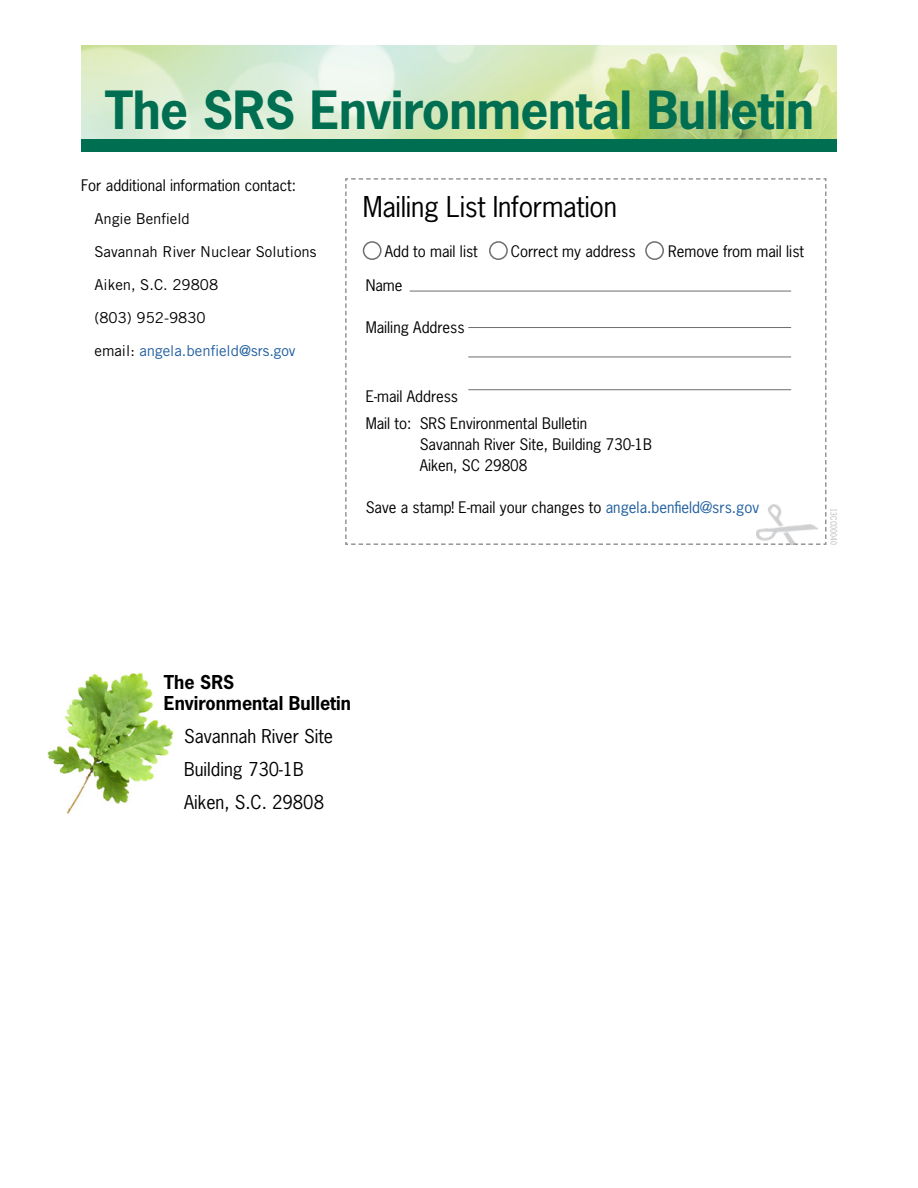
<style>
.page{position:relative;width:918px;height:1188px;background:#fff}
.page>*{position:absolute;margin:0;border:0;box-sizing:border-box;transform-origin:0 0}
.t1{font:700 49.5px "News Gothic Std";letter-spacing:-.01em;color:#006f51}
.t2{font:27px "News Gothic Std";letter-spacing:-.01em;color:#000}
.t3{font:18px/33px "News Gothic Std";color:#000}
.t4{font:700 18px/21px "News Gothic Std";color:#000}
.t5{font:15px/27.3px "News Gothic Std";color:#000}
.t6{font:15px "Trade Gothic LT Std";color:#000}
.t7{font:15px "Trade Gothic LT Std";color:#215e9e}
.t8{font:9px "Trade Gothic LT Std Cn 18";color:#bcbec0}
.s1{color:#000}
.s2{color:#215e9e}
</style>
<div class="page">
<img style="left:81px;top:45px;width:756px;height:95px">
<div style="left:81px;top:140px;width:756px;height:12px;background:#006f51"></div>
<img style="left:47px;top:672px;width:127px;height:142px">
<svg style="left:345px;top:178px;width:482px;height:367px"></svg>
<hr style="left:469px;top:357px;width:322px;height:1px;background:#6d6e71">
<img style="left:756px;top:504px;width:61px;height:41px">
<h1 class="t1" style="left:105px;top:77px;width:711px">The SRS Environmental Bulletin</h1>
<p class="t5" style="left:81px;top:172px;width:217px">For additional information contact:</p>
<p class="t6" style="left:94px;top:210px;width:97px">Angie Benfield</p>
<p class="t6" style="left:94px;top:243px;width:224px">Savannah River Nuclear Solutions</p>
<p class="t6" style="left:94px;top:276px;width:125px">Aiken, S.C. 29808</p>
<p class="t6" style="left:94px;top:309px;width:113px">(803) 952-9830</p>
<p class="t7" style="left:94px;top:342px;width:203px"><span class="s1">email:</span> angela.benfield@srs.gov</p>
<h2 class="t2" style="left:363px;top:189px;width:256px">Mailing List Information</h2>
<p class="t5" style="left:385px;top:237px;width:95px">Add to mail list</p>
<p class="t5" style="left:511px;top:237px;width:126px">Correct my address</p>
<p class="t5" style="left:668px;top:237px;width:137px">Remove from mail list</p>
<p class="t5" style="left:366px;top:271px;width:38px">Name</p>
<p class="t5" style="left:366px;top:313px;width:100px">Mailing Address</p>
<p class="t5" style="left:366px;top:382px;width:223px">E-mail Address<br>Mail to: SRS Environmental Bulletin</p>
<p class="t5" style="left:420px;top:434px;width:234px;line-height:21px">Savannah River Site, Building 730-1B<br>Aiken, SC 29808</p>
<p class="t5" style="left:366px;top:494px;width:395px">Save a stamp! E-mail your changes to <span class="s2">angela.benfield@srs.gov</span></p>
<p class="t8" style="left:839px;top:508px;width:38px;rotate:90deg">13CC00040</p>
<p class="t4" style="left:164px;top:671px;width:189px">The SRS<br>Environmental Bulletin</p>
<p class="t3" style="left:184px;top:719px;width:150px">Savannah River Site<br>Building 730-1B<br>Aiken, S.C. 29808</p>
</div>
